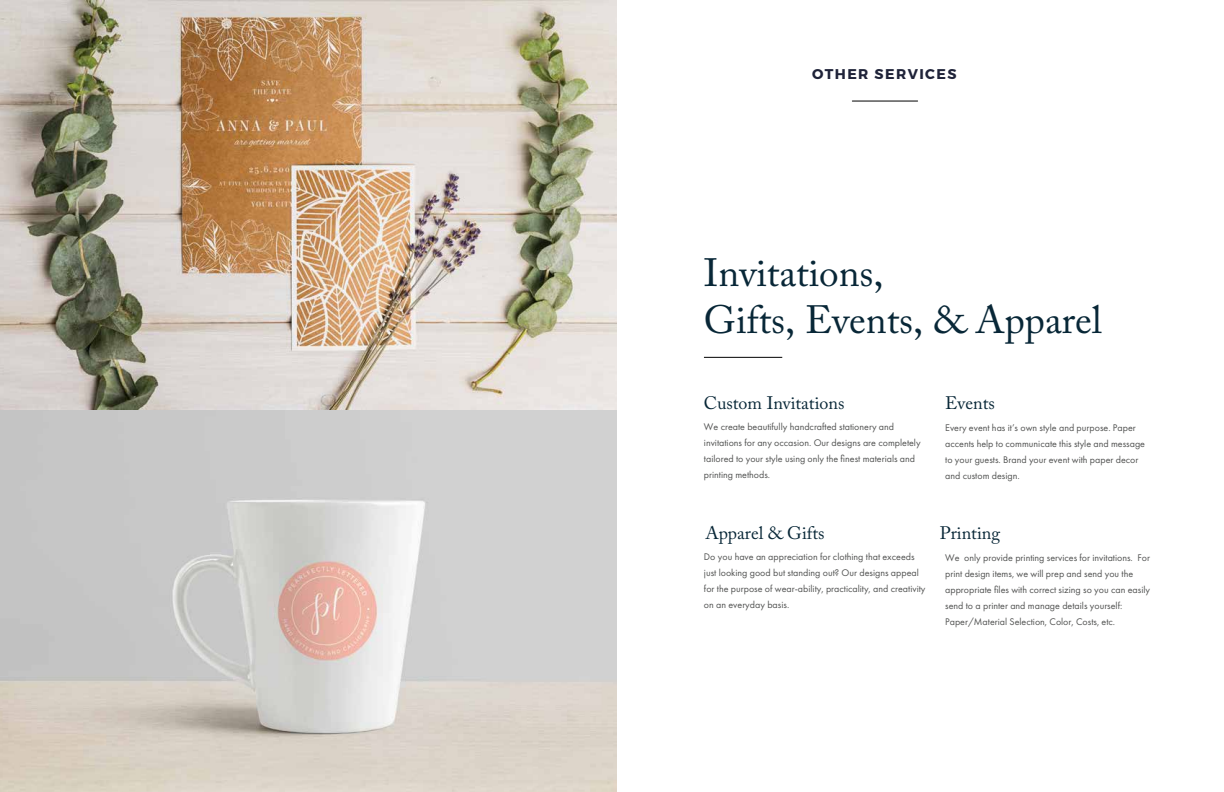
<style>
.page{position:relative;width:1224px;height:792px;background:#fff}
.page>*{position:absolute;margin:0;border:0;box-sizing:border-box;transform-origin:0 0}
.t1{font:39.2px/47.1px "Adobe Caslon Pro";color:#082737}
.t2{font:18px "Adobe Caslon Pro";color:#082737}
.t3{font:700 14.1px "Montserrat";letter-spacing:.1em;color:#1f2339}
.t4{font:10px/16px "Futura PT";color:#525352}
</style>
<div class="page">
<hr style="left:704px;top:357px;width:78px;height:1px;background:#010101">
<hr style="left:852px;top:101px;width:66px;height:1px;background:#010101">
<img style="left:0;top:410px;width:617px;height:382px">
<img style="left:0;top:1px;width:617px;height:409px">
<h3 class="t3" style="left:812px;top:65px;width:146px">OTHER SERVICES</h3>
<h1 class="t1" style="left:704px;top:249px;width:400px">Invitations,<br>Gifts, Events, &amp; Apparel</h1>
<h2 class="t2" style="left:704px;top:392px;width:142px">Custom Invitations</h2>
<h2 class="t2" style="left:945px;top:392px;width:51px">Events</h2>
<p class="t4" style="left:945px;top:420px;width:201px">Every event has it’s own style and purpose. Paper accents help to communicate this style and message to your guests. Brand your event with paper decor and custom design.</p>
<p class="t4" style="left:704px;top:419px;width:218px">We create beautifully handcrafted stationery and invitations for any occasion. Our designs are completely tailored to your style using only the finest materials and printing methods.</p>
<h2 class="t2" style="left:705px;top:522px;width:121px">Apparel &amp; Gifts</h2>
<h2 class="t2" style="left:940px;top:522px;width:62px">Printing</h2>
<p class="t4" style="left:945px;top:550px;width:206px">We only provide printing services for invitations. For print design items, we will prep and send you the appropriate files with correct sizing so you can easily send to a printer and manage details yourself:<br>Paper/Material Selection, Color, Costs, etc.</p>
<p class="t4" style="left:704px;top:549px;width:223px">Do you have an appreciation for clothing that exceeds just looking good but standing out? Our designs appeal for the purpose of wear-ability, practicality, and creativity on an everyday basis.</p>
</div>
